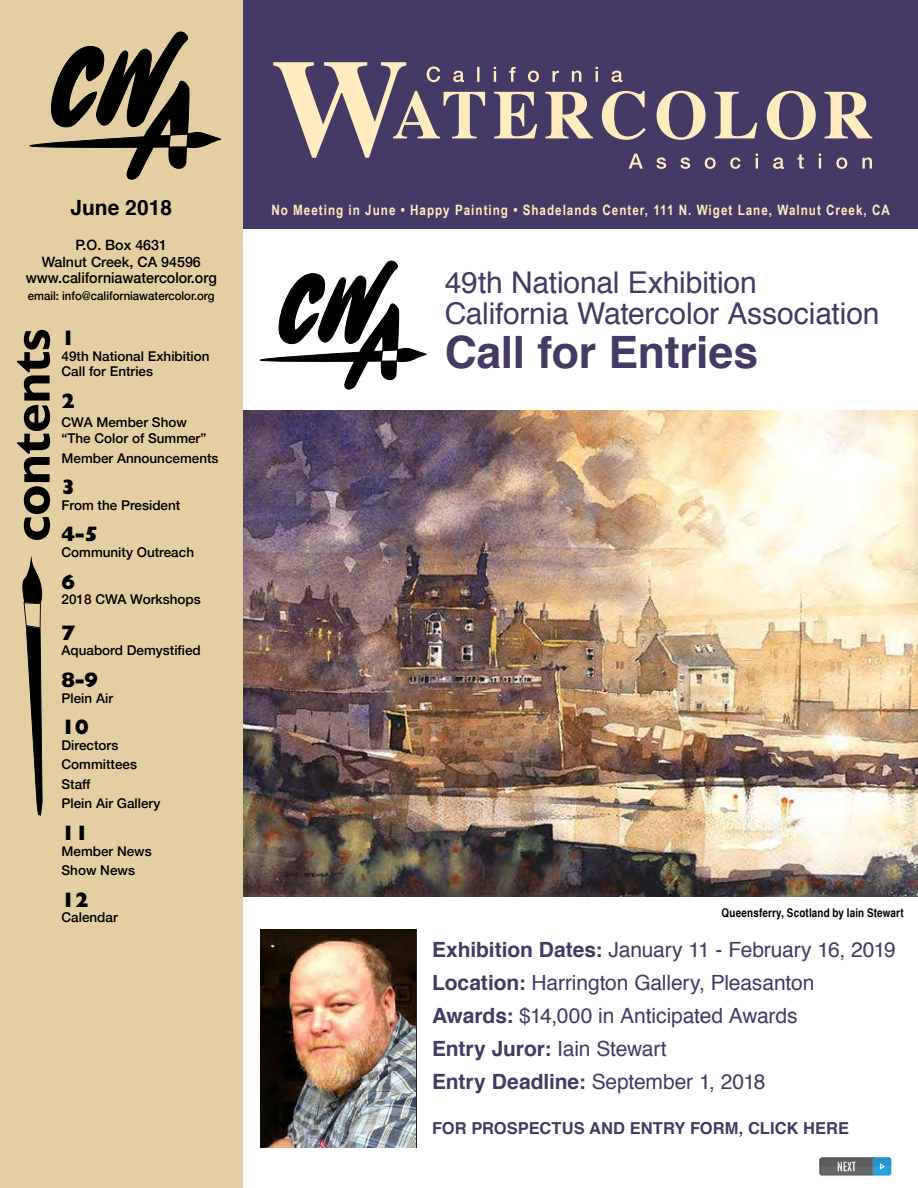
<style>
.page{position:relative;width:918px;height:1188px;background:#fff}
.page>*{position:absolute;margin:0;border:0;box-sizing:border-box;transform-origin:0 0}
.t1{font:700 54.6px "Humanist 521 BT";color:#000}
.t2{font:700 44.55px "Helvetica";letter-spacing:-.01em;color:#453a65}
.t3{font:30px/31.5px "Helvetica";letter-spacing:-.005em;color:#453a65}
.t4{font:21px/33px "Helvetica";letter-spacing:-.005em;color:#453a65}
.t5{font:800 21px "Humanist 521 BT";color:#000}
.t6{font:700 21px "Helvetica";color:#000}
.t7{font:700 16.5px "Helvetica";letter-spacing:.005em;color:#453a65}
.t8{font:500 15px "Helvetica Neue";color:#000;scale:.95 1}
.t9{font:700 14.25px "Arial Narrow";letter-spacing:.07em;color:#feecbe}
.t10{font:500 14.25px/16.5px "Helvetica Neue";color:#000;text-align:center}
.t11{font:500 13.5px/19.5px "Helvetica Neue";color:#000}
.t12{font:500 12px "Helvetica Neue";color:#000;scale:.95 1}
.t13{font:700 condensed 12px "Helvetica";letter-spacing:.015em;color:#000}
.s1{font-weight:700}
</style>
<div class="page">
<img style="left:243px;top:411px;width:675px;height:485px">
<div style="left:243px;top:0;width:675px;height:228px;background:#453a65"></div>
<div style="left:0;top:0;width:243px;height:1188px;background:#e4cfa3"></div>
<svg style="left:22px;top:556px;width:21px;height:260px"></svg>
<svg style="left:273px;top:62px;width:599px;height:107px"></svg>
<svg style="left:819px;top:1157px;width:72px;height:19px"></svg>
<svg style="left:260px;top:260px;width:167px;height:130px"></svg>
<svg style="left:29px;top:31px;width:192px;height:149px"></svg>
<img style="left:260px;top:929px;width:155px;height:219px">
<h3 class="t6" style="left:70px;top:191px;width:103px">June 2018</h3>
<p class="t9" style="left:271px;top:201px;width:620px">No Meeting in June • Happy Painting • Shadelands Center, 111 N. Wiget Lane, Walnut Creek, CA</p>
<p class="t10" style="left:42px;top:236px;width:161px">P.O. Box 4631<br>Walnut Creek, CA 94596</p>
<p class="t8" style="left:26px;top:266px;width:203px">www.californiawatercolor.org</p>
<p class="t12" style="left:28px;top:286px;width:198px">email: info@californiawatercolor.org</p>
<h3 class="t3" style="left:445px;top:267px;width:436px">49th National Exhibition<br>California Watercolor Association</h3>
<h2 class="t2" style="left:445px;top:316px;width:315px">Call for Entries</h2>
<h1 class="t1" style="left:-3px;top:541px;width:214px;rotate:-90deg">contents</h1>
<h3 class="t5" style="left:62px;top:325px;width:15px">1</h3>
<p class="t11" style="left:62px;top:347px;width:150px;line-height:15.8px">49th National Exhibition<br>Call for Entries</p>
<h3 class="t5" style="left:62px;top:388px;width:15px">2</h3>
<p class="t11" style="left:62px;top:414px;width:146px;line-height:15.8px">CWA Member Show “The Color of Summer”</p>
<p class="t11" style="left:62px;top:447px;width:159px">Member Announcements</p>
<h3 class="t5" style="left:62px;top:474px;width:15px">3</h3>
<p class="t11" style="left:62px;top:494px;width:120px">From the President</p>
<h3 class="t5" style="left:62px;top:521px;width:38px">4-5</h3>
<p class="t11" style="left:62px;top:541px;width:134px">Community Outreach</p>
<h3 class="t5" style="left:62px;top:568px;width:15px">6</h3>
<p class="t11" style="left:62px;top:589px;width:141px">2018 CWA Workshops</p>
<h3 class="t5" style="left:62px;top:619px;width:15px">7</h3>
<p class="t11" style="left:62px;top:640px;width:141px">Aquabord Demystified</p>
<h3 class="t5" style="left:62px;top:667px;width:38px">8-9</h3>
<p class="t11" style="left:62px;top:687px;width:53px">Plein Air</p>
<h3 class="t5" style="left:62px;top:714px;width:29px">10</h3>
<p class="t11" style="left:62px;top:734px;width:100px">Directors<br>Committees<br>Staff<br>Plein Air Gallery</p>
<h3 class="t5" style="left:62px;top:820px;width:29px">11</h3>
<p class="t11" style="left:62px;top:840px;width:92px">Member News<br>Show News</p>
<h3 class="t5" style="left:62px;top:886px;width:29px">12</h3>
<p class="t11" style="left:62px;top:907px;width:58px">Calendar</p>
<p class="t13" style="left:722px;top:905px;width:184px">Queensferry, Scotland by Iain Stewart</p>
<h3 class="t4" style="left:432px;top:934px;width:465px"><span class="s1">Exhibition Dates:</span> January 11 - February 16, 2019<br><span class="s1">Location:</span> Harrington Gallery, Pleasanton <span class="s1">Awards:</span> $14,000 in Anticipated Awards<br><span class="s1">Entry Juror:</span> Iain Stewart<br><span class="s1">Entry Deadline:</span> September 1, 2018</h3>
<p class="t7" style="left:432px;top:1115px;width:419px">FOR PROSPECTUS AND ENTRY FORM, CLICK HERE</p>
</div>
